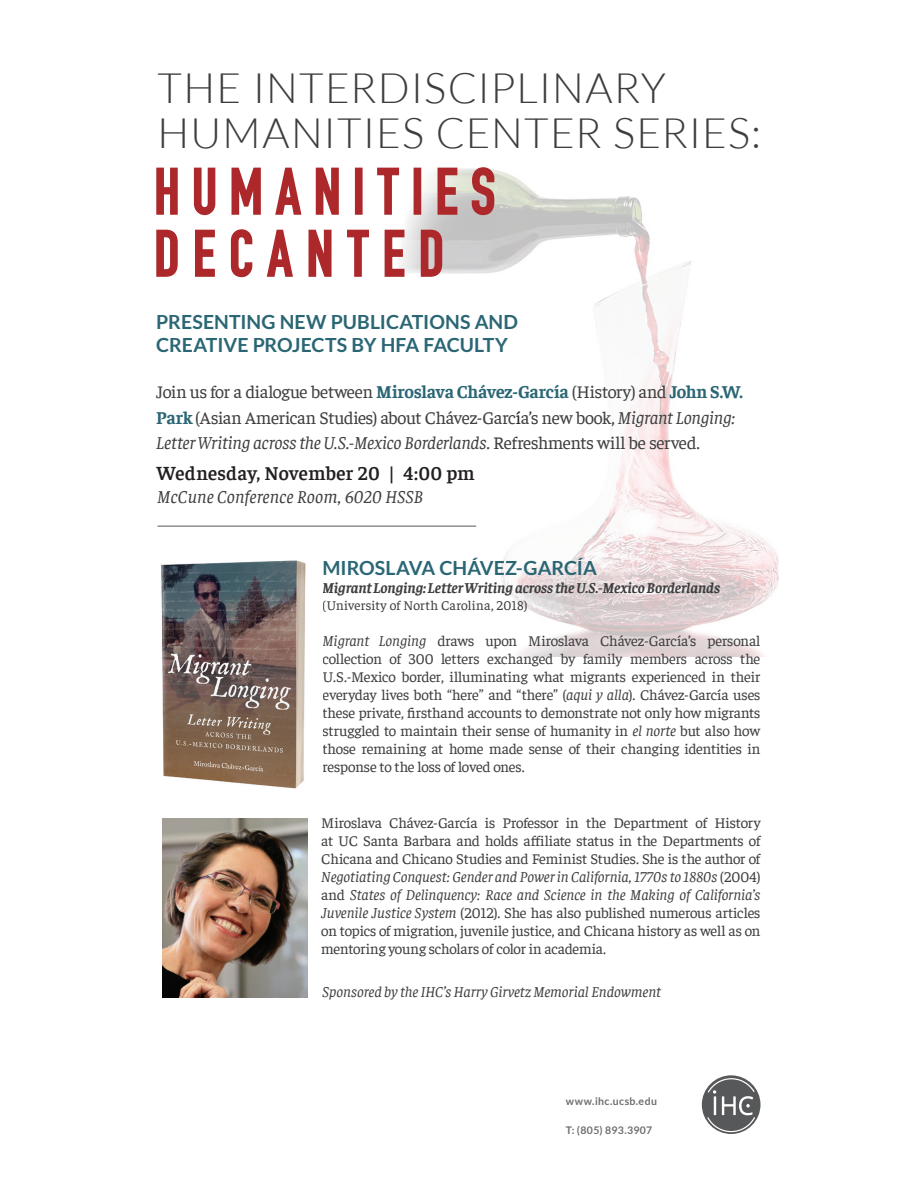
<style>
.page{position:relative;width:918px;height:1188px;background:#fff}
.page>*{position:absolute;margin:0;border:0;box-sizing:border-box;transform-origin:0 0}
.t1{font:300 42px/45px "Lato";letter-spacing:.025em;color:#3e3e3f}
.t2{font:700 19.5px/23.4px "Lato";color:#2a6674}
.t3{font:600 19.5px "Faustina";letter-spacing:.01em;color:#231f20}
.t4{font:18px/25.5px "Faustina";letter-spacing:-.02em;color:#3e3e3f}
.t5{font:italic 18px "Faustina";letter-spacing:.005em;color:#3e3e3f}
.t6{font:15px/18px "Faustina";letter-spacing:-.015em;color:#3e3e3f;text-align:justify}
.t7{font:italic 700 15px "Faustina";letter-spacing:-.005em;color:#3e3e3f}
.t8{font:italic 15px "Faustina";letter-spacing:-.005em;color:#3e3e3f}
.t9{font:13.5px "Faustina";letter-spacing:.01em;color:#3e3e3f}
.t10{font:700 10.5px "Lato";letter-spacing:.035em;color:#6c6d70}
.s1{font-weight:700;color:#2a6674}
.s2{color:#231f20}
.s3{font-style:italic}
</style>
<div class="page">
<img style="left:399px;top:170px;width:380px;height:487px">
<svg style="left:156px;top:228px;width:287px;height:50px"></svg>
<svg style="left:156px;top:167px;width:339px;height:49px"></svg>
<hr style="left:158px;top:526px;width:318px;height:1px;background:#57585a">
<svg style="left:702px;top:1075px;width:58px;height:59px"></svg>
<img style="left:161px;top:560px;width:145px;height:229px">
<img style="left:162px;top:818px;width:146px;height:180px">
<h1 class="t1" style="left:158px;top:65px;width:605px">THE INTERDISCIPLINARY<br>HUMANITIES CENTER SERIES:</h1>
<h2 class="t2" style="left:156px;top:310px;width:363px">PRESENTING NEW PUBLICATIONS AND<br>CREATIVE PROJECTS BY HFA FACULTY</h2>
<p class="t4" style="left:156px;top:378px;width:588px">Join us for a dialogue between <span class="s1">Miroslava Chávez-García</span> (History) and <span class="s1">John S.W.<br>Park</span> (Asian American Studies) about Chávez-Garc<span class="s2">í</span>a’s new book, <span class="s3">Migrant Longing:<br>Letter Writing across the U.S.-Mexico Borderlands</span>. Refreshments will be served.</p>
<h2 class="t3" style="left:157px;top:460px;width:320px">Wednesday, November 20 | 4:00 pm</h2>
<p class="t5" style="left:157px;top:484px;width:268px">McCune Conference Room, 6020 HSSB</p>
<h2 class="t2" style="left:323px;top:556px;width:276px">MIROSLAVA CHÁVEZ-GARCÍA</h2>
<p class="t7" style="left:323px;top:578px;width:399px">Migrant Longing: Letter Writing across the U.S.-Mexico Borderlands</p>
<p class="t9" style="left:323px;top:596px;width:206px">(University of North Carolina, 2018)</p>
<p class="t6" style="left:323px;top:630px;width:440px"><span class="s3">Migrant Longing</span> draws upon Miroslava Chávez-García’s personal collection of 300 letters exchanged by family members across the U.S.-Mexico border, illuminating what migrants experienced in their everyday lives both “here” and “there” (<span class="s3">aqui y alla</span>). Chávez-García uses these private, firsthand accounts to demonstrate not only how migrants struggled to maintain their sense of humanity in <span class="s3">el norte</span> but also how those remaining at home made sense of their changing identities in response to the loss of loved ones.</p>
<p class="t6" style="left:321px;top:813px;width:441px">Miroslava Chávez-García is Professor in the Department of History at UC Santa Barbara and holds affiliate status in the Departments of Chicana and Chicano Studies and Feminist Studies. She is the author of <span class="s3">Negotiating Conquest: Gender and Power in California, 1770s to 1880s</span> (2004) and <span class="s3">States of Delinquency: Race and Science in the Making of California’s Juvenile Justice System</span> (2012). She has also published numerous articles on topics of migration, juvenile justice, and Chicana history as well as on mentoring young scholars of color in academia.</p>
<p class="t8" style="left:323px;top:982px;width:340px">Sponsored by the IHC’s Harry Girvetz Memorial Endowment</p>
<p class="t10" style="left:566px;top:1095px;width:93px">www.ihc.ucsb.edu</p>
<p class="t10" style="left:566px;top:1124px;width:88px">T: (805) 893.3907</p>
</div>
